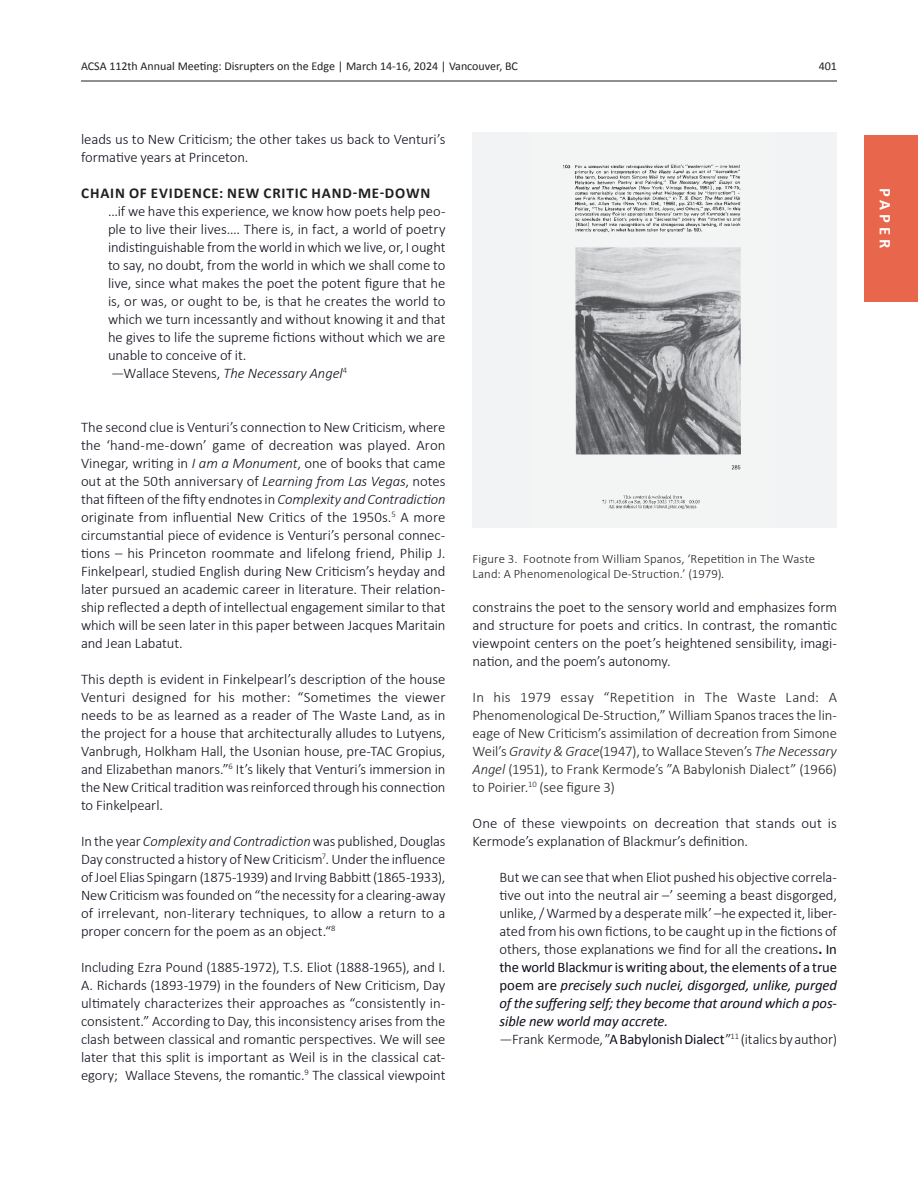
<style>
.page{position:relative;width:918px;height:1188px;background:#fff}
.page>*{position:absolute;margin:0;border:0;box-sizing:border-box;transform-origin:0 0}
.t1{font:700 16.5px "Calibri";letter-spacing:.235em;color:#fff}
._05_Section_Header{font:700 15px "Calibri";letter-spacing:.055em;color:#231f20}
._06_Main_Body_Text_-_no_break_body{font:300 14.7px/18px "Calibri";letter-spacing:-.005em;color:#0e101a;text-align:justify}
._11_Quotes{font:300 14.7px/18px "Calibri";letter-spacing:-.005em;color:#0e101a;text-align:justify}
._06_Main_Body_Text_-_no_break_body-2{font:300 14.7px/18px "Calibri";letter-spacing:-.005em;color:#231f20;text-align:justify}
._11_Quotes-2{font:italic 300 14.7px "Calibri";color:#0e101a}
._07_Caption_Text{font:300 12.75px/15.3px "Calibri";letter-spacing:.01em;color:#231f20}
.t2{font:12px "Calibri";color:#231f20}
.s1{font-style:normal;color:#231f20}
.s2{font-style:normal}
.s3{font-style:italic}
.s4{font-weight:700}
.s5{font-weight:400}
.s6{font-weight:400;font-style:italic}
.s7{color:#231f20}
</style>
<div class="page">
<hr style="left:81px;top:81px;width:756px;height:1px;background:#231f20">
<div style="left:864px;top:135px;width:54px;height:166px;background:#e8664b"></div>
<div style="left:472px;top:132px;width:365px;height:396px;background:#f2f3f4"></div>
<img style="left:563px;top:164px;width:178px;height:345px">
<p class="t2" style="left:81px;top:57px;width:438px">ACSA 112th Annual Meeting: Disrupters on the Edge | March 14-16, 2024 | Vancouver, BC</p>
<p class="t2" style="left:819px;top:57px;width:20px">401</p>
<p class="_06_Main_Body_Text_-_no_break_body" style="left:81px;top:130px;width:366px">leads us to New Criticism; the other takes us back to Venturi’s formative years at Princeton.</p>
<p class="_05_Section_Header" style="left:81px;top:182px;width:350px">CHAIN OF EVIDENCE: NEW CRITIC HAND-ME-DOWN</p>
<p class="_11_Quotes" style="left:108px;top:202px;width:339px">…if we have this experience, we know how poets help peo&shy;ple to live their lives…. There is, in fact, a world of poetry indistinguishable from the world in which we live, or, I ought to say, no doubt, from the world in which we shall come to live, since what makes the poet the potent figure that he is, or was, or ought to be, is that he creates the world to which we turn incessantly and without knowing it and that he gives to life the supreme fictions without which we are unable to conceive of it.</p>
<p class="_11_Quotes-2" style="left:111px;top:364px;width:238px"><span class="s1">—</span><span class="s2">Wallace Stevens,</span> The Necessary Angel<sup>4</sup></p>
<p class="_06_Main_Body_Text_-_no_break_body" style="left:81px;top:418px;width:366px">The second clue is Venturi’s connection to New Criticism, where the ‘hand-me-down’ game of decreation was played. Aron Vinegar, writing in <span class="s3">I am a Monument</span>, one of books that came out at the 50th anniversary of <span class="s3">Learning from Las Vegas</span>, notes that fifteen of the fifty endnotes in <span class="s3">Complexity and Contradiction </span>originate from influential New Critics of the 1950s.<sup>5</sup> A more circumstantial piece of evidence is Venturi’s personal connec&shy;tions – his Princeton roommate and lifelong friend, Philip J.<br>Finkelpearl, studied English during New Criticism’s heyday and later pursued an academic career in literature. Their relation&shy;ship reflected a depth of intellectual engagement similar to that which will be seen later in this paper between Jacques Maritain and Jean Labatut.</p>
<p class="_06_Main_Body_Text_-_no_break_body" style="left:81px;top:670px;width:366px">This depth is evident in Finkelpearl’s description of the house Venturi designed for his mother: “Sometimes the viewer needs to be as learned as a reader of The Waste Land, as in the project for a house that architecturally alludes to Lutyens, Vanbrugh, Holkham Hall, the Usonian house, pre-TAC Gropius, and Elizabethan manors.”<sup>6</sup> It’s likely that Venturi’s immersion in the New Critical tradition was reinforced through his connection to Finkelpearl.</p>
<p class="_06_Main_Body_Text_-_no_break_body" style="left:81px;top:832px;width:366px">In the year <span class="s3">Complexity and Contradiction</span> was published, Douglas Day constructed a history of New Criticism<sup>7</sup>. Under the influence of Joel Elias Spingarn (1875-1939) and Irving Babbitt (1865-1933), New Criticism was founded on “the necessity for a clearing-away of irrelevant, non-literary techniques, to allow a return to a proper concern for the poem as an object.“<sup>8</sup></p>
<p class="_06_Main_Body_Text_-_no_break_body" style="left:81px;top:958px;width:366px">Including Ezra Pound (1885-1972), T.S. Eliot (1888-1965), and I.<br>A. Richards (1893-1979) in the founders of New Criticism, Day ultimately characterizes their approaches as “consistently in&shy;consistent.” According to Day, this inconsistency arises from the clash between classical and romantic perspectives. We will see later that this split is important as Weil is in the classical cat&shy;egory; Wallace Stevens, the romantic.<sup>9</sup> The classical viewpoint</p>
<p class="_07_Caption_Text" style="left:472px;top:550px;width:344px">Figure 3. Footnote from William Spanos, ‘Repetition in The Waste<br>Land: A Phenomenological De-Struction.’ (1979).</p>
<p class="_06_Main_Body_Text_-_no_break_body" style="left:472px;top:598px;width:366px">constrains the poet to the sensory world and emphasizes form and structure for poets and critics. In contrast, the romantic viewpoint centers on the poet’s heightened sensibility, imagi&shy;nation, and the poem’s autonomy.</p>
<p class="_06_Main_Body_Text_-_no_break_body-2" style="left:472px;top:688px;width:366px">In his 1979 essay “Repetition in The Waste Land: A Phenomenological De-Struction,” William Spanos traces the lin&shy;eage of New Criticism’s assimilation of decreation from Simone Weil’s <span class="s3">Gravity &amp; Grace</span>(1947), to Wallace Steven’s <span class="s3">The Necessary Angel</span> (1951), to Frank Kermode’s ”A Babylonish Dialect” (1966) to Poirier.<sup>10</sup> (see figure 3)</p>
<p class="_06_Main_Body_Text_-_no_break_body" style="left:472px;top:814px;width:366px">One of these viewpoints on decreation that stands out is<br>Kermode’s explanation of Blackmur’s definition.</p>
<p class="_11_Quotes" style="left:500px;top:868px;width:339px">But we can see that when Eliot pushed his objective correla&shy;tive out into the neutral air –’ seeming a beast disgorged, unlike, / Warmed by a desperate milk’ –he expected it, liber&shy;ated from his own fictions, to be caught up in the fictions of others, those explanations we find for all the creations<span class="s4">.</span> <span class="s5">In the world Blackmur is writing about, the elements of a true poem are</span> <span class="s6">precisely such nuclei, disgorged, unlike, purged of the suffering self; they become that around which a pos&shy;sible new world may accrete.</span></p>
<p class="_11_Quotes" style="left:500px;top:1030px;width:339px"><span class="s7">—</span>Frank Kermode, ”<span class="s5">A Babylonish Dialect</span>”<sup>11</sup> (italics by author)</p>
<p class="t1" style="left:897px;top:188px;width:61px;rotate:90deg">PAPER</p>
</div>
